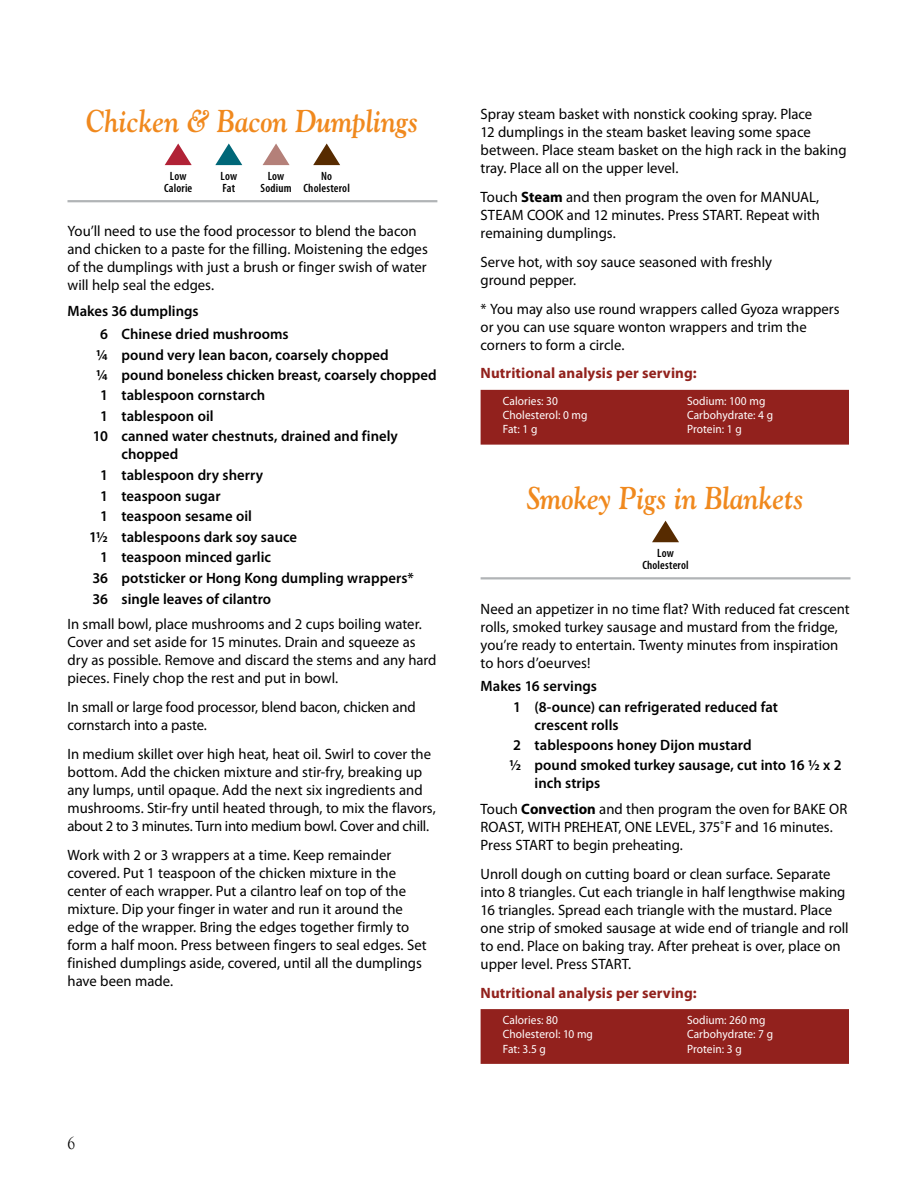
<style>
.page{position:relative;width:918px;height:1188px;background:#fff}
.page>*{position:absolute;margin:0;border:0;box-sizing:border-box;transform-origin:0 0}
.t1{font:italic 700 31.5px "Goudy";color:#f0891e;scale:.86 1}
.t2{font:18px "Goudy Old Style T";color:#000;scale:.86 1}
.t3{font:15px/18px "Myriad Pro";color:#000}
.t4{font:600 15px/20.1px "Myriad Pro";color:#000}
.t5{font:700 15px "Myriad Pro";letter-spacing:.005em;color:#92221d}
.t6{font:12px/14.2px "Myriad Pro";letter-spacing:.01em;color:#fff;scale:.95 1}
.t7{font:600 condensed 12px/12.3px "Myriad Pro";letter-spacing:.015em;color:#000;text-align:center}
.s1{font-weight:700}
.s2{font-weight:600}
</style>
<div class="page">
<hr style="left:68px;top:200px;width:369px;height:2px;background:#b1b4b6">
<svg style="left:165px;top:144px;width:27px;height:21px"></svg>
<svg style="left:215px;top:144px;width:27px;height:21px"></svg>
<svg style="left:263px;top:144px;width:27px;height:21px"></svg>
<svg style="left:313px;top:144px;width:27px;height:21px"></svg>
<hr style="left:481px;top:577px;width:369px;height:2px;background:#b1b4b6">
<div style="left:481px;top:390px;width:368px;height:55px;background:#92211d"></div>
<svg style="left:652px;top:521px;width:27px;height:21px"></svg>
<div style="left:481px;top:1009px;width:368px;height:55px;background:#92211d"></div>
<h1 class="t1" style="left:86px;top:102px;width:388px">Chicken &amp; Bacon Dumplings</h1>
<p class="t7" style="left:164px;top:169px;width:30px">Low<br>Calorie</p>
<p class="t7" style="left:221px;top:169px;width:18px;text-align:left">Low<br>Fat</p>
<p class="t7" style="left:261px;top:169px;width:32px">Low<br>Sodium</p>
<p class="t7" style="left:304px;top:169px;width:48px">No<br>Cholesterol</p>
<p class="t3" style="left:68px;top:222px;width:362px">You’ll need to use the food processor to blend the bacon and chicken to a paste for the filling. Moistening the edges of the dumplings with just a brush or finger swish of water will help seal the edges.</p>
<p class="t4" style="left:100px;top:299px;width:190px;line-height:23.4px;text-indent:-33px">Makes 36 dumplings<br>6 Chinese dried mushrooms</p>
<p class="t4" style="left:96px;top:344px;width:294px">¼ pound very lean bacon, coarsely chopped</p>
<p class="t4" style="left:96px;top:364px;width:342px">¼ pound boneless chicken breast, coarsely chopped</p>
<p class="t4" style="left:100px;top:384px;width:167px">1 tablespoon cornstarch</p>
<p class="t4" style="left:100px;top:405px;width:115px">1 tablespoon oil</p>
<p class="t4" style="left:93px;top:426px;width:307px">10 canned water chestnuts, drained and finely</p>
<p class="t4" style="left:122px;top:444px;width:58px">chopped</p>
<p class="t4" style="left:100px;top:465px;width:165px">1 tablespoon dry sherry</p>
<p class="t4" style="left:100px;top:485px;width:122px">1 teaspoon sugar</p>
<p class="t4" style="left:100px;top:506px;width:153px">1 teaspoon sesame oil</p>
<p class="t4" style="left:89px;top:527px;width:209px">1½ tablespoons dark soy sauce</p>
<p class="t4" style="left:100px;top:547px;width:173px">1 teaspoon minced garlic</p>
<p class="t4" style="left:92px;top:567px;width:323px">36 potsticker or Hong Kong dumpling wrappers*</p>
<p class="t4" style="left:92px;top:588px;width:180px">36 single leaves of cilantro</p>
<p class="t3" style="left:68px;top:615px;width:371px">In small bowl, place mushrooms and 2 cups boiling water.<br>Cover and set aside for 15 minutes. Drain and squeeze as dry as possible. Remove and discard the stems and any hard pieces. Finely chop the rest and put in bowl.</p>
<p class="t3" style="left:68px;top:698px;width:350px">In small or large food processor, blend bacon, chicken and cornstarch into a paste.</p>
<p class="t3" style="left:68px;top:745px;width:370px">In medium skillet over high heat, heat oil. Swirl to cover the bottom. Add the chicken mixture and stir-fry, breaking up any lumps, until opaque. Add the next six ingredients and mushrooms. Stir-fry until heated through, to mix the flavors, about 2 to 3 minutes. Turn into medium bowl. Cover and chill.</p>
<p class="t3" style="left:68px;top:845px;width:361px">Work with 2 or 3 wrappers at a time. Keep remainder covered. Put 1 teaspoon of the chicken mixture in the center of each wrapper. Put a cilantro leaf on top of the mixture. Dip your finger in water and run it around the edge of the wrapper. Bring the edges together firmly to form a half moon. Press between fingers to seal edges. Set finished dumplings aside, covered, until all the dumplings have been made.</p>
<p class="t2" style="left:68px;top:1133px;width:10px">6</p>
<p class="t3" style="left:481px;top:105px;width:367px">Spray steam basket with nonstick cooking spray. Place<br>12 dumplings in the steam basket leaving some space between. Place steam basket on the high rack in the baking tray. Place all on the upper level.</p>
<p class="t3" style="left:481px;top:188px;width:341px;text-align:justify">Touch <span class="s1">Steam</span> and then program the oven for MANUAL, STEAM COOK and 12 minutes. Press START. Repeat with remaining dumplings.</p>
<p class="t3" style="left:481px;top:253px;width:293px">Serve hot, with soy sauce seasoned with freshly ground pepper.</p>
<p class="t3" style="left:481px;top:299px;width:361px">* You may also use round wrappers called Gyoza wrappers or you can use square wonton wrappers and trim the corners to form a circle.</p>
<p class="t5" style="left:481px;top:364px;width:218px">Nutritional analysis per serving:</p>
<p class="t6" style="left:503px;top:394px;width:91px">Calories: 30<br>Cholesterol: 0 mg<br>Fat: 1 g</p>
<p class="t6" style="left:687px;top:394px;width:92px">Sodium: 100 mg<br>Carbohydrate: 4 g<br>Protein: 1 g</p>
<h1 class="t1" style="left:527px;top:479px;width:324px">Smokey Pigs in Blankets</h1>
<p class="t7" style="left:642px;top:546px;width:48px">Low<br>Cholesterol</p>
<p class="t3" style="left:481px;top:599px;width:371px">N eed an appetizer in no time flat? With reduced fat crescent rolls, smoked turkey sausage and mustard from the fridge, you’re ready to entertain. Twenty minutes from inspiration to hors d’oeurves!</p>
<p class="t4" style="left:513px;top:675px;width:266px;line-height:20.7px;text-indent:-33px">Makes 16 servings<br>1 (8-ounce) can refrigerated reduced fat</p>
<p class="t4" style="left:509px;top:714px;width:334px;text-indent:25px">crescent rolls<br>2 tablespoons honey Dijon mustard<br>½ pound smoked turkey sausage, cut into 16 ½ x 2</p>
<p class="t3" style="left:481px;top:770px;width:368px;line-height:26.1px;text-indent:54px"><span class="s2">inch strips<br></span>Touch <span class="s1">Convection</span> and then program the oven for BAKE OR</p>
<p class="t3" style="left:481px;top:818px;width:354px">ROAST, WITH PREHEAT, ONE LEVEL, 375˚F and 16 minutes.<br>Press START to begin preheating.</p>
<p class="t3" style="left:481px;top:865px;width:370px">Unroll dough on cutting board or clean surface. Separate into 8 triangles. Cut each triangle in half lengthwise making 16 triangles. Spread each triangle with the mustard. Place one strip of smoked sausage at wide end of triangle and roll to end. Place on baking tray. After preheat is over, place on upper level. Press START.</p>
<p class="t5" style="left:481px;top:983px;width:218px">Nutritional analysis per serving:</p>
<p class="t6" style="left:503px;top:1013px;width:96px">Calories: 80<br>Cholesterol: 10 mg<br>Fat: 3.5 g</p>
<p class="t6" style="left:687px;top:1013px;width:92px">Sodium: 260 mg<br>Carbohydrate: 7 g<br>Protein: 3 g</p>
</div>
